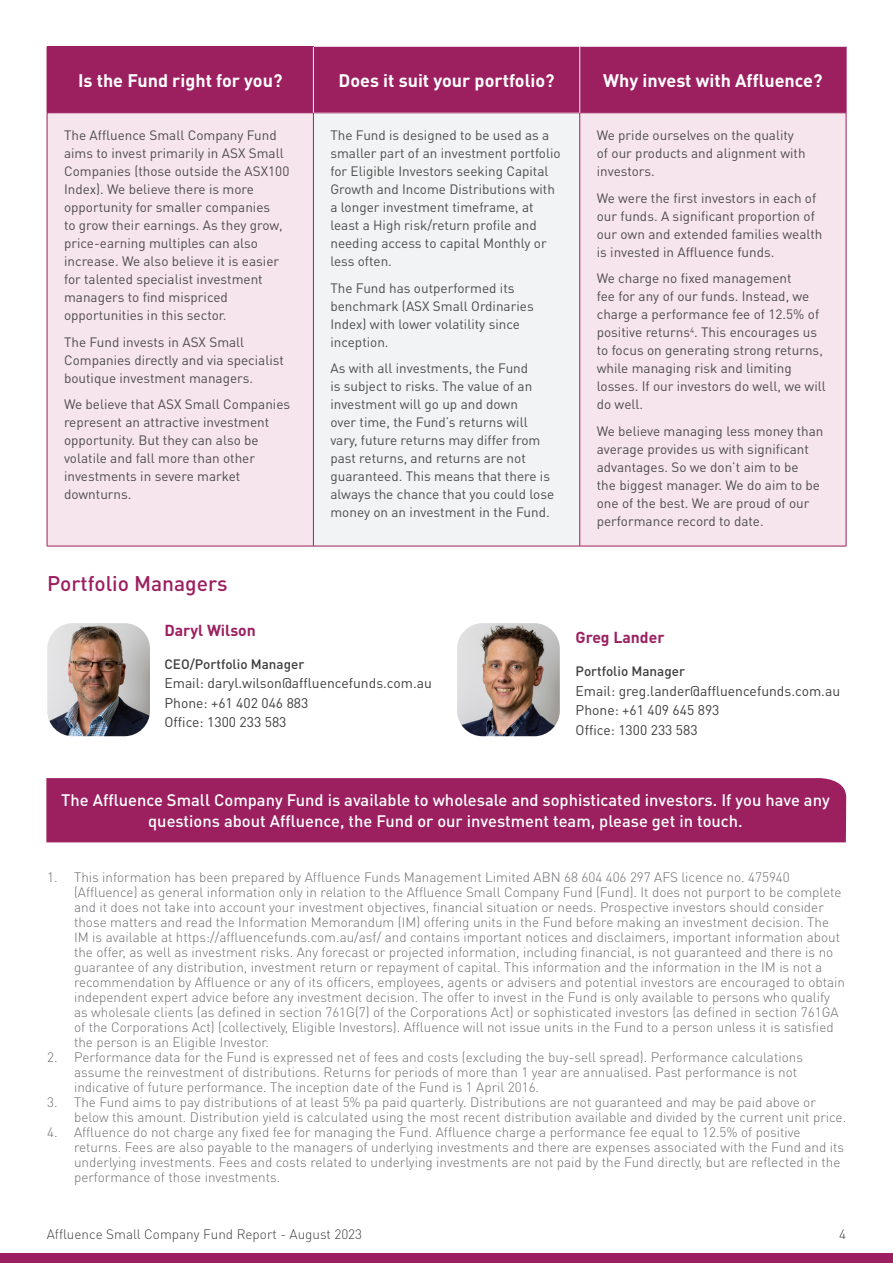
<style>
.page{position:relative;width:893px;height:1263px;background:#fff}
.page>*{position:absolute;margin:0;border:0;box-sizing:border-box;transform-origin:0 0}
.Aff_H2{font:500 21px "DIN Pro";color:#9c1f60}
.Aff_body_10_5pt_Black{font:700 18px "DIN Pro";color:#fff}
.t1{font:500 16.5px/21px "DIN Pro";color:#fff;text-align:center}
.t2{font:700 15.75px "DIN Pro";color:#9c1f60}
.t3{font:13.8px "DIN Pro";color:#3e3e3f}
.t4{font:300 13.5px/15px "DIN Pro";color:#6c6d70}
.Aff_body_10_5pt_Black-2{font:13.5px/18px "DIN Pro";color:#4d4c4c}
.t5{font:300 13.5px "DIN Pro";color:#3e3e3f}
.t6{font:500 13.5px "DIN Pro";color:#3e3e3f}
</style>
<div class="page">
<div style="left:0;top:1253px;width:893px;height:10px;background:#9c1f60"></div>
<div style="left:47px;top:47px;width:266px;height:66px;background:#9c1f60"></div>
<div style="left:314px;top:47px;width:532px;height:66px;background:#9c1f60"></div>
<div style="left:48px;top:114px;width:798px;height:432px;background:#f7e5ed"></div>
<div style="left:313px;top:113px;width:267px;height:433px;background:#f2f3f4"></div>
<hr style="left:47px;top:113px;width:266px;height:1px;background:#9c1f60">
<hr style="left:47px;top:113px;width:1px;height:433px;background:#9c1f60">
<hr style="left:47px;top:546px;width:266px;height:1px;background:#9c1f60">
<hr style="left:313px;top:113px;width:267px;height:1px;background:#9c1f60">
<hr style="left:313px;top:113px;width:1px;height:433px;background:#9c1f60">
<hr style="left:313px;top:546px;width:267px;height:1px;background:#9c1f60">
<hr style="left:580px;top:113px;width:266px;height:1px;background:#9c1f60">
<hr style="left:579px;top:113px;width:1px;height:433px;background:#9c1f60">
<hr style="left:846px;top:113px;width:1px;height:433px;background:#9c1f60">
<hr style="left:580px;top:546px;width:266px;height:1px;background:#9c1f60">
<hr style="left:313px;top:47px;width:1px;height:66px;background:#f2f3f4">
<hr style="left:579px;top:47px;width:1px;height:66px;background:#f2f3f4">
<hr style="left:846px;top:47px;width:1px;height:66px;background:#9c1f60">
<img style="left:457px;top:623px;width:103px;height:113px">
<img style="left:47px;top:623px;width:103px;height:113px">
<div style="left:46px;top:778px;width:800px;height:64px;background:#9c1f60"></div>
<p class="Aff_body_10_5pt_Black" style="left:78px;top:68px;width:206px">Is the Fund right for you?</p>
<p class="Aff_body_10_5pt_Black" style="left:338px;top:68px;width:218px">Does it suit your portfolio?</p>
<p class="Aff_body_10_5pt_Black" style="left:603px;top:68px;width:221px">Why invest with Affluence?</p>
<p class="Aff_body_10_5pt_Black-2" style="left:64px;top:126px;width:227px">The Affluence Small Company Fund aims to invest primarily in ASX Small Companies (those outside the ASX100<br>Index). We believe there is more opportunity for smaller companies<br>to grow their earnings. As they grow, price-earning multiples can also increase. We also believe it is easier for talented specialist investment managers to find mispriced opportunities in this sector.</p>
<p class="Aff_body_10_5pt_Black-2" style="left:64px;top:332px;width:221px">The Fund invests in ASX Small<br>Companies directly and via specialist boutique investment managers.</p>
<p class="Aff_body_10_5pt_Black-2" style="left:64px;top:395px;width:228px">We believe that ASX Small Companies represent an attractive investment opportunity. But they can also be volatile and fall more than other investments in severe market downturns.</p>
<p class="Aff_body_10_5pt_Black-2" style="left:330px;top:126px;width:232px">The Fund is designed to be used as a smaller part of an investment portfolio for Eligible Investors seeking Capital Growth and Income Distributions with a longer investment timeframe, at least a High risk/return profile and needing access to capital Monthly or less often.</p>
<p class="Aff_body_10_5pt_Black-2" style="left:330px;top:278px;width:205px">The Fund has outperformed its benchmark (ASX Small Ordinaries<br>Index) with lower volatility since inception.</p>
<p class="Aff_body_10_5pt_Black-2" style="left:330px;top:359px;width:225px">As with all investments, the Fund<br>is subject to risks. The value of an investment will go up and down<br>over time, the Fund’s returns will vary, future returns may differ from past returns, and returns are not guaranteed. This means that there is always the chance that you could lose money on an investment in the Fund.</p>
<p class="Aff_body_10_5pt_Black-2" style="left:597px;top:126px;width:210px">We pride ourselves on the quality of our products and alignment with investors.</p>
<p class="Aff_body_10_5pt_Black-2" style="left:597px;top:188px;width:227px">We were the first investors in each of our funds. A significant proportion of our own and extended families wealth is invested in Affluence funds.</p>
<p class="Aff_body_10_5pt_Black-2" style="left:597px;top:269px;width:230px">We charge no fixed management<br>fee for any of our funds. Instead, we charge a performance fee of 12.5% of positive returns<sup>4</sup>. This encourages us to focus on generating strong returns, while managing risk and limiting losses. If our investors do well, we will do well.</p>
<p class="Aff_body_10_5pt_Black-2" style="left:597px;top:421px;width:228px">We believe managing less money than average provides us with significant advantages. So we don’t aim to be<br>the biggest manager. We do aim to be one of the best. We are proud of our performance record to date.</p>
<p class="Aff_H2" style="left:47px;top:570px;width:182px">Portfolio Managers</p>
<p class="t2" style="left:164px;top:619px;width:93px">Daryl Wilson</p>
<p class="t6" style="left:164px;top:655px;width:141px">CEO/Portfolio Manager</p>
<p class="t3" style="left:164px;top:674px;width:269px">Email: daryl.wilson@affluencefunds.com.au</p>
<p class="t3" style="left:164px;top:693px;width:145px">Phone: +61 402 046 883</p>
<p class="t3" style="left:164px;top:713px;width:124px">Office: 1300 233 583</p>
<p class="t2" style="left:576px;top:627px;width:90px">Greg Lander</p>
<p class="t6" style="left:576px;top:662px;width:111px">Portfolio Manager</p>
<p class="t3" style="left:576px;top:681px;width:266px">Email: greg.lander@affluencefunds.com.au</p>
<p class="t3" style="left:576px;top:701px;width:145px">Phone: +61 409 645 893</p>
<p class="t3" style="left:576px;top:720px;width:124px">Office: 1300 233 583</p>
<p class="t1" style="left:61px;top:789px;width:770px">The Affluence Small Company Fund is available to wholesale and sophisticated investors. If you have any questions about Affluence, the Fund or our investment team, please get in touch.</p>
<p class="t4" style="left:74px;top:869px;width:773px;text-indent:-27px">1. This information has been prepared by Affluence Funds Management Limited ABN 68 604 406 297 AFS licence no. 475940 (Affluence) as general information only in relation to the Affluence Small Company Fund (Fund). It does not purport to be complete and it does not take into account your investment objectives, financial situation or needs. Prospective investors should consider those matters and read the Information Memorandum (IM) offering units in the Fund before making an investment decision. The IM is available at https://affluencefunds.com.au/asf/ and contains important notices and disclaimers, important information about the offer, as well as investment risks. Any forecast or projected information, including financial, is not guaranteed and there is no guarantee of any distribution, investment return or repayment of capital. This information and the information in the IM is not a recommendation by Affluence or any of its officers, employees, agents or advisers and potential investors are encouraged to obtain independent expert advice before any investment decision. The offer to invest in the Fund is only available to persons who qualify as wholesale clients (as defined in section 761G(7) of the Corporations Act) or sophisticated investors (as defined in section 761GA of the Corporations Act) (collectively, Eligible Investors). Affluence will not issue units in the Fund to a person unless it is satisfied the person is an Eligible Investor.</p>
<p class="t4" style="left:74px;top:1049px;width:730px;text-indent:-27px">2. Performance data for the Fund is expressed net of fees and costs (excluding the buy-sell spread). Performance calculations assume the reinvestment of distributions. Returns for periods of more than 1 year are annualised. Past performance is not indicative of future performance. The inception date of the Fund is 1 April 2016.</p>
<p class="t4" style="left:74px;top:1094px;width:774px;text-indent:-27px">3. The Fund aims to pay distributions of at least 5% pa paid quarterly. Distributions are not guaranteed and may be paid above or below this amount. Distribution yield is calculated using the most recent distribution available and divided by the current unit price.</p>
<p class="t4" style="left:74px;top:1124px;width:772px;text-indent:-27px">4. Affluence do not charge any fixed fee for managing the Fund. Affluence charge a performance fee equal to 12.5% of positive returns. Fees are also payable to the managers of underlying investments and there are expenses associated with the Fund and its underlying investments. Fees and costs related to underlying investments are not paid by the Fund directly, but are reflected in the performance of those investments.</p>
<p class="t5" style="left:47px;top:1225px;width:317px">Affluence Small Company Fund Report - August 2023</p>
<p class="t5" style="left:839px;top:1225px;width:8px">4</p>
</div>
